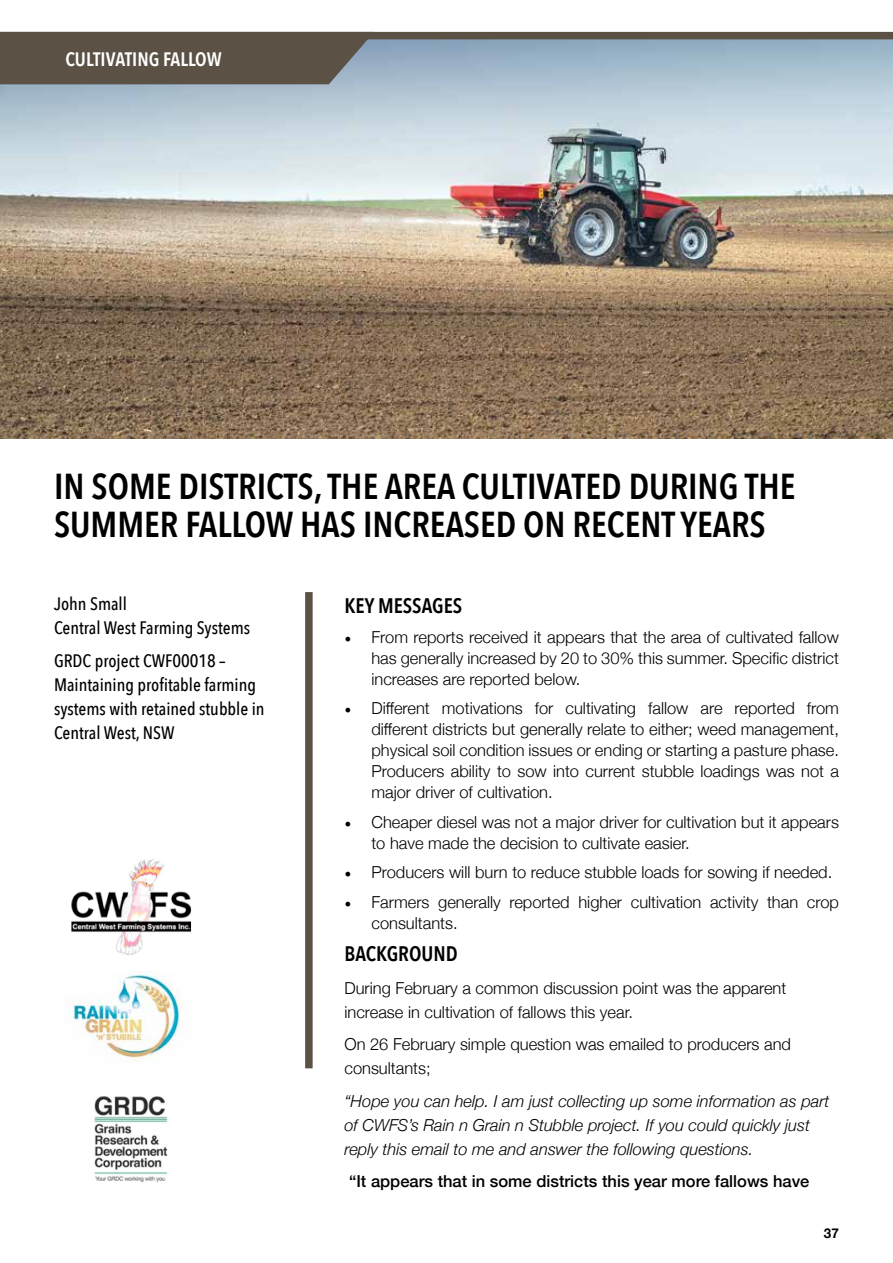
<style>
.page{position:relative;width:893px;height:1263px;background:#fff}
.page>*{position:absolute;margin:0;border:0;box-sizing:border-box;transform-origin:0 0}
.t1{font:600 36px/37.5px "Avenir Next Condensed";color:#000}
.t2{font:600 21px "Avenir Next Condensed";color:#000}
.t3{font:600 19.5px "Avenir Next Condensed";color:#fff}
.t4{font:500 18px/24px "Avenir Next Condensed";color:#000}
.t5{font:300 16.5px/21px "Helvetica Neue";color:#000}
.t6{font:italic 300 16.5px/24px "Helvetica Neue";color:#000}
.t7{font:500 16.5px "Helvetica Neue";color:#000}
.t8{font:700 13.5px "Helvetica Neue";color:#000}
.s1{font-family:"Minion Pro";font-weight:400;font-size:18px}
</style>
<div class="page">
<img style="left:0;top:39px;width:893px;height:400px">
<div style="left:0;top:39px;width:374px;height:45px;background:#5c5145"></div>
<div style="left:305px;top:592px;width:8px;height:476px;background:#5c5145"></div>
<div style="left:0;top:32px;width:893px;height:7px;background:#5c5145"></div>
<img style="left:71px;top:859px;width:120px;height:96px">
<img style="left:65px;top:971px;width:118px;height:92px">
<img style="left:94px;top:1097px;width:74px;height:86px">
<p class="t3" style="left:65px;top:42px;width:158px">CULTIVATING FALLOW</p>
<h1 class="t1" style="left:54px;top:467px;width:743px">IN SOME DISTRICTS, THE AREA CULTIVATED DURING THE<br>SUMMER FALLOW HAS INCREASED ON RECENT YEARS</h1>
<p class="t4" style="left:54px;top:592px;width:198px">John Small<br>Central West Farming Systems</p>
<p class="t4" style="left:54px;top:648px;width:212px">GRDC project CWF00018 –<br>Maintaining profitable farming systems with retained stubble in<br>Central West, NSW</p>
<p class="t2" style="left:344px;top:588px;width:119px">KEY MESSAGES</p>
<p class="t5" style="left:371px;top:625px;width:469px;text-align:justify;text-indent:-27px"><span class="s1">•</span> From reports received it appears that the area of cultivated fallow has generally increased by 20 to 30% this summer. Specific district increases are reported below.</p>
<p class="t5" style="left:371px;top:696px;width:469px;text-align:justify;text-indent:-27px"><span class="s1">•</span> Different motivations for cultivating fallow are reported from different districts but generally relate to either; weed management, physical soil condition issues or ending or starting a pasture phase.<br>Producers ability to sow into current stubble loadings was not a major driver of cultivation.</p>
<p class="t5" style="left:371px;top:810px;width:469px;text-indent:-27px"><span class="s1">•</span> Cheaper diesel was not a major driver for cultivation but it appears to have made the decision to cultivate easier.</p>
<p class="t5" style="left:344px;top:860px;width:489px"><span class="s1">•</span> Producers will burn to reduce stubble loads for sowing if needed.</p>
<p class="t5" style="left:371px;top:890px;width:469px;text-indent:-27px"><span class="s1">•</span> Farmers generally reported higher cultivation activity than crop consultants.</p>
<p class="t2" style="left:344px;top:936px;width:115px">BACKGROUND</p>
<p class="t5" style="left:344px;top:974px;width:443px;line-height:24px">During February a common discussion point was the apparent increase in cultivation of fallows this year.</p>
<p class="t5" style="left:344px;top:1031px;width:448px;line-height:24px">On 26 February simple question was emailed to producers and consultants;</p>
<p class="t6" style="left:344px;top:1088px;width:487px">“Hope you can help. I am just collecting up some information as part of CWFS’s Rain n Grain n Stubble project. If you could quickly just reply this email to me and answer the following questions.</p>
<p class="t7" style="left:349px;top:1168px;width:462px">“It appears that in some districts this year more fallows have</p>
<p class="t8" style="left:824px;top:1222px;width:17px">37</p>
</div>
